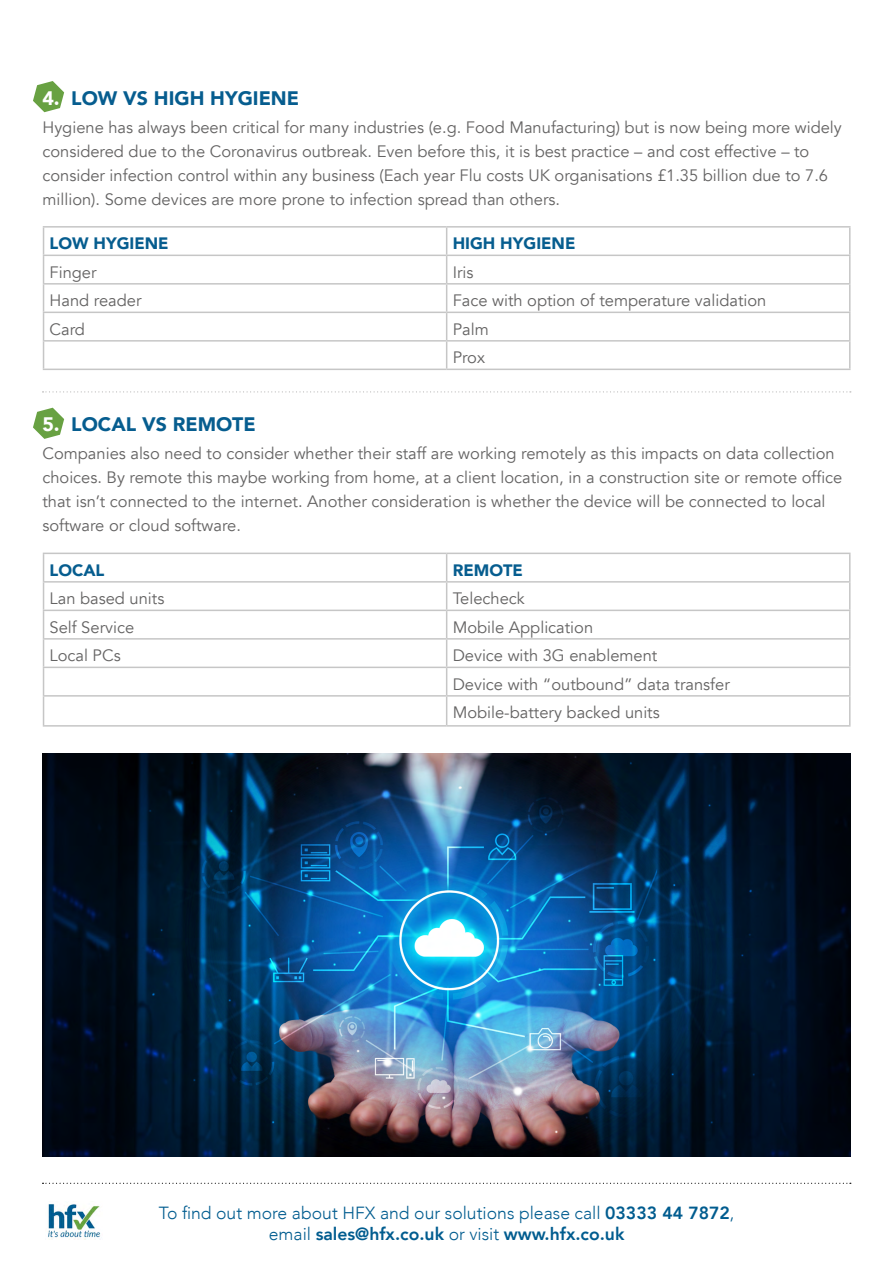
<style>
.page{position:relative;width:893px;height:1263px;background:#fff}
.page>*{position:absolute;margin:0;border:0;box-sizing:border-box;transform-origin:0 0}
.t1{font:900 19.5px "Avenir";color:#065d8f}
.t2{font:300 17.55px/21px "Avenir";color:#005c8f;text-align:center}
.t3{font:16.5px/24px "Avenir";color:#646363}
.t4{font:900 16.5px "Avenir";color:#065d8f}
.s1{color:#fff}
.s2{font-weight:800}
</style>
<div class="page">
<svg style="left:33px;top:81px;width:31px;height:31px"></svg>
<svg style="left:33px;top:408px;width:31px;height:31px"></svg>
<img style="left:48px;top:1203px;width:53px;height:37px">
<svg style="left:43px;top:1183px;width:808px;height:1px"></svg>
<svg style="left:43px;top:391px;width:808px;height:1px"></svg>
<hr style="left:43px;top:226px;width:404px;height:2px;background:#c6c6c6">
<hr style="left:447px;top:226px;width:403px;height:2px;background:#c6c6c6">
<hr style="left:43px;top:255px;width:404px;height:1px;background:#c6c6c6">
<hr style="left:447px;top:255px;width:403px;height:1px;background:#c6c6c6">
<hr style="left:43px;top:283px;width:404px;height:2px;background:#c6c6c6">
<hr style="left:447px;top:283px;width:403px;height:2px;background:#c6c6c6">
<hr style="left:43px;top:312px;width:404px;height:1px;background:#c6c6c6">
<hr style="left:447px;top:312px;width:403px;height:1px;background:#c6c6c6">
<hr style="left:43px;top:340px;width:404px;height:2px;background:#c6c6c6">
<svg style="left:43px;top:228px;width:1px;height:141px"></svg>
<hr style="left:447px;top:340px;width:403px;height:2px;background:#c6c6c6">
<svg style="left:446px;top:228px;width:1px;height:141px"></svg>
<svg style="left:849px;top:228px;width:1px;height:141px"></svg>
<hr style="left:43px;top:369px;width:404px;height:1px;background:#c6c6c6">
<hr style="left:447px;top:369px;width:403px;height:1px;background:#c6c6c6">
<hr style="left:43px;top:553px;width:404px;height:1px;background:#c6c6c6">
<hr style="left:447px;top:553px;width:403px;height:1px;background:#c6c6c6">
<hr style="left:43px;top:581px;width:404px;height:2px;background:#c6c6c6">
<hr style="left:447px;top:581px;width:403px;height:2px;background:#c6c6c6">
<hr style="left:43px;top:610px;width:404px;height:1px;background:#c6c6c6">
<hr style="left:447px;top:610px;width:403px;height:1px;background:#c6c6c6">
<hr style="left:43px;top:638px;width:404px;height:2px;background:#c6c6c6">
<hr style="left:447px;top:638px;width:403px;height:2px;background:#c6c6c6">
<hr style="left:43px;top:667px;width:404px;height:1px;background:#c6c6c6">
<hr style="left:447px;top:667px;width:403px;height:1px;background:#c6c6c6">
<hr style="left:43px;top:695px;width:404px;height:2px;background:#c6c6c6">
<svg style="left:43px;top:554px;width:1px;height:171px"></svg>
<hr style="left:447px;top:695px;width:403px;height:2px;background:#c6c6c6">
<svg style="left:446px;top:554px;width:1px;height:171px"></svg>
<svg style="left:849px;top:554px;width:1px;height:171px"></svg>
<hr style="left:43px;top:725px;width:404px;height:2px;background:#c6c6c6">
<hr style="left:447px;top:725px;width:403px;height:2px;background:#c6c6c6">
<img style="left:43px;top:753px;width:807px;height:404px">
<p class="t1" style="left:42px;top:81px;width:258px"><span class="s1">4.</span> LOW VS HIGH HYGIENE</p>
<p class="t3" style="left:42px;top:115px;width:801px">Hygiene has always been critical for many industries (e.g. Food Manufacturing) but is now being more widely considered due to the Coronavirus outbreak. Even before this, it is best practice – and cost effective – to consider infection control within any business (Each year Flu costs UK organisations £1.35 billion due to 7.6 million). Some devices are more prone to infection spread than others.</p>
<p class="t4" style="left:50px;top:229px;width:121px">LOW HYGIENE</p>
<p class="t4" style="left:453px;top:229px;width:124px">HIGH HYGIENE</p>
<p class="t3" style="left:50px;top:260px;width:49px">Finger</p>
<p class="t3" style="left:453px;top:260px;width:22px">Iris</p>
<p class="t3" style="left:50px;top:289px;width:93px">Hand reader</p>
<p class="t3" style="left:453px;top:289px;width:315px">Face with option of temperature validation</p>
<p class="t3" style="left:50px;top:317px;width:37px">Card</p>
<p class="t3" style="left:453px;top:315px;width:38px;line-height:28.5px">Palm<br>Prox</p>
<p class="t1" style="left:42px;top:408px;width:215px"><span class="s1">5.</span> LOCAL VS REMOTE</p>
<p class="t3" style="left:42px;top:442px;width:801px">Companies also need to consider whether their staff are working remotely as this impacts on data collection choices. By remote this maybe working from home, at a client location, in a construction site or remote office that isn’t connected to the internet. Another consideration is whether the device will be connected to local software or cloud software.</p>
<p class="t4" style="left:50px;top:556px;width:56px">LOCAL</p>
<p class="t4" style="left:453px;top:556px;width:72px">REMOTE</p>
<p class="t3" style="left:50px;top:587px;width:116px">Lan based units</p>
<p class="t3" style="left:453px;top:587px;width:74px">Telecheck</p>
<p class="t3" style="left:50px;top:615px;width:86px">Self Service</p>
<p class="t3" style="left:453px;top:615px;width:142px">Mobile Application</p>
<p class="t3" style="left:50px;top:644px;width:73px">Local PCs</p>
<p class="t3" style="left:453px;top:642px;width:279px;line-height:28.5px">Device with 3G enablement<br>Device with “outbound” data transfer<br>Mobile-battery backed units</p>
<p class="t2" style="left:159px;top:1202px;width:577px">To find out more about HFX and our solutions please call <span class="s2">03333 44 7872</span>, email <span class="s2">sales@hfx.co.uk</span> or visit <span class="s2">www.hfx.co.uk</span></p>
</div>
